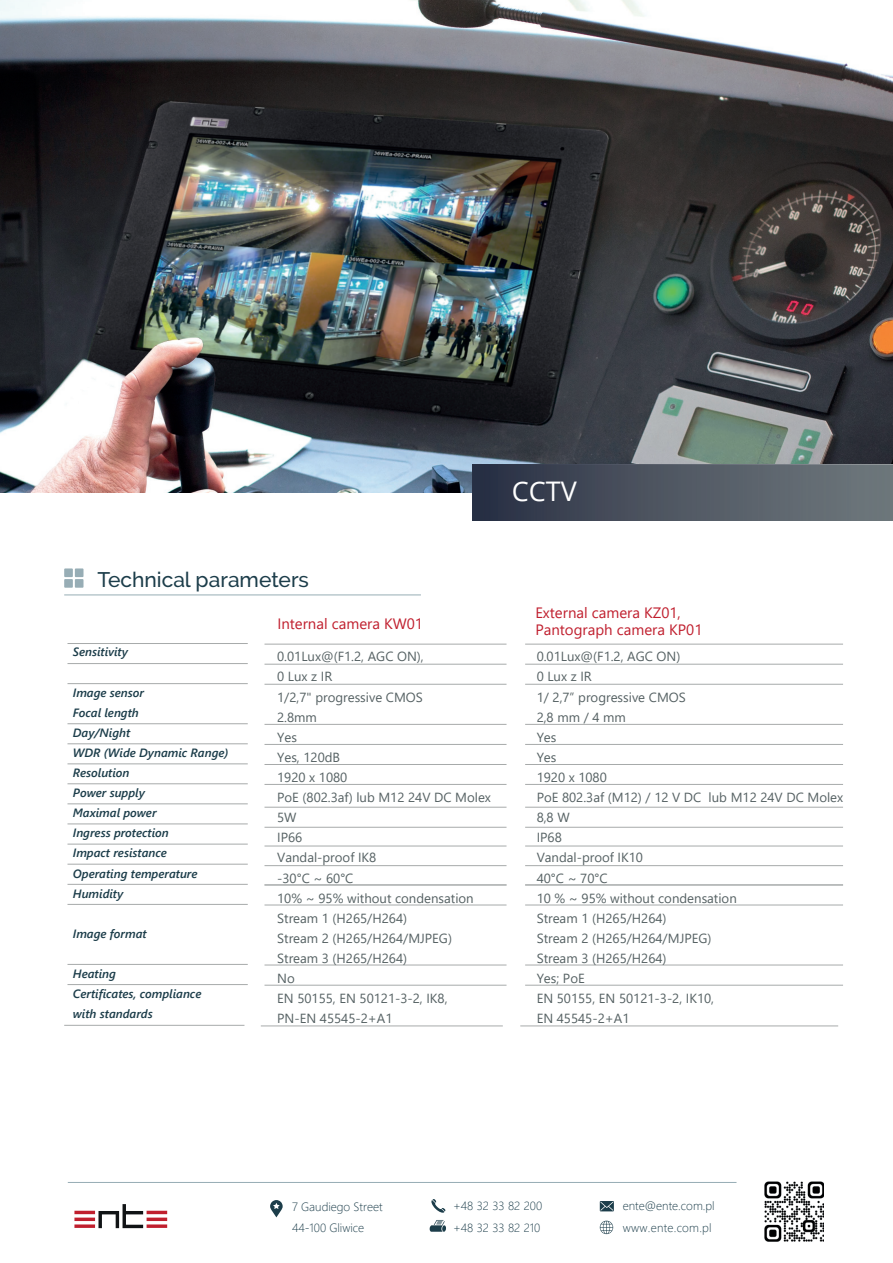
<style>
.page{position:relative;width:893px;height:1263px;background:#fff}
.page>*{position:absolute;margin:0;border:0;box-sizing:border-box;transform-origin:0 0}
.t1{font:27px "Open Sans";color:#fff}
.t2{font:500 21px "Raleway";color:#1c3d4a}
.t3{font:15px/17.4px "Segoe UI";color:#c01f2e}
.t4{font:13.2px/20.1px "Segoe UI";color:#556163}
.t5{font:italic 600 12px/20.1px "Segoe UI";color:#1c3d4a}
.t6{font:300 12px/21.6px "Segoe UI";color:#1c3d4a}
</style>
<div class="page">
<img style="left:0;top:0;width:893px;height:493px">
<hr style="left:64px;top:594px;width:357px;height:1px;background:#97adb5">
<svg style="left:64px;top:568px;width:20px;height:20px"></svg>
<div style="left:473px;top:465px;width:420px;height:55px;background:linear-gradient(to right,#2b3245,#727b7f)"></div>
<svg style="left:430px;top:1220px;width:16px;height:12px"></svg>
<svg style="left:600px;top:1221px;width:13px;height:13px"></svg>
<svg style="left:600px;top:1201px;width:14px;height:10px"></svg>
<svg style="left:431px;top:1199px;width:15px;height:14px"></svg>
<hr style="left:74px;top:1211px;width:21px;height:3px;background:#c01f2e">
<svg style="left:74px;top:1217px;width:21px;height:4px"></svg>
<svg style="left:74px;top:1224px;width:21px;height:4px"></svg>
<hr style="left:147px;top:1211px;width:20px;height:3px;background:#c01f2e">
<svg style="left:147px;top:1217px;width:20px;height:4px"></svg>
<svg style="left:147px;top:1224px;width:20px;height:4px"></svg>
<svg style="left:98px;top:1204px;width:45px;height:24px"></svg>
<hr style="left:68px;top:1182px;width:668px;height:1px;background:#97adb5">
<hr style="left:67px;top:663px;width:181px;height:1px;background:#a7aaaa">
<hr style="left:67px;top:683px;width:181px;height:1px;background:#a7aaaa">
<hr style="left:67px;top:643px;width:181px;height:1px;background:#a7aaaa">
<hr style="left:67px;top:723px;width:181px;height:1px;background:#a7aaaa">
<hr style="left:67px;top:743px;width:181px;height:1px;background:#a7aaaa">
<hr style="left:67px;top:764px;width:181px;height:1px;background:#a7aaaa">
<hr style="left:67px;top:844px;width:181px;height:1px;background:#a7aaaa">
<hr style="left:67px;top:864px;width:181px;height:1px;background:#a7aaaa">
<hr style="left:67px;top:884px;width:181px;height:1px;background:#a7aaaa">
<hr style="left:67px;top:904px;width:181px;height:1px;background:#a7aaaa">
<hr style="left:264px;top:664px;width:242px;height:1px;background:#a7aaaa">
<hr style="left:264px;top:684px;width:242px;height:1px;background:#a7aaaa">
<hr style="left:264px;top:644px;width:242px;height:1px;background:#a7aaaa">
<hr style="left:264px;top:724px;width:242px;height:1px;background:#a7aaaa">
<hr style="left:264px;top:744px;width:242px;height:1px;background:#a7aaaa">
<hr style="left:264px;top:764px;width:242px;height:1px;background:#a7aaaa">
<hr style="left:67px;top:783px;width:181px;height:1px;background:#a7aaaa">
<hr style="left:67px;top:804px;width:181px;height:1px;background:#a7aaaa">
<hr style="left:67px;top:824px;width:181px;height:1px;background:#a7aaaa">
<hr style="left:264px;top:784px;width:242px;height:1px;background:#a7aaaa">
<hr style="left:264px;top:807px;width:242px;height:1px;background:#a7aaaa">
<hr style="left:264px;top:827px;width:242px;height:1px;background:#a7aaaa">
<hr style="left:264px;top:846px;width:242px;height:1px;background:#a7aaaa">
<hr style="left:264px;top:865px;width:242px;height:1px;background:#a7aaaa">
<hr style="left:264px;top:885px;width:242px;height:1px;background:#a7aaaa">
<hr style="left:264px;top:905px;width:242px;height:1px;background:#a7aaaa">
<hr style="left:67px;top:964px;width:181px;height:1px;background:#a7aaaa">
<hr style="left:67px;top:984px;width:181px;height:1px;background:#a7aaaa">
<hr style="left:264px;top:965px;width:242px;height:1px;background:#a7aaaa">
<hr style="left:264px;top:985px;width:242px;height:1px;background:#a7aaaa">
<hr style="left:64px;top:1025px;width:180px;height:1px;background:#a7aaaa">
<hr style="left:261px;top:1026px;width:242px;height:1px;background:#a7aaaa">
<hr style="left:525px;top:664px;width:318px;height:1px;background:#a7aaaa">
<hr style="left:525px;top:684px;width:318px;height:1px;background:#a7aaaa">
<hr style="left:525px;top:644px;width:318px;height:1px;background:#a7aaaa">
<hr style="left:525px;top:724px;width:318px;height:1px;background:#a7aaaa">
<hr style="left:525px;top:744px;width:318px;height:1px;background:#a7aaaa">
<hr style="left:525px;top:764px;width:318px;height:1px;background:#a7aaaa">
<hr style="left:525px;top:784px;width:318px;height:1px;background:#a7aaaa">
<hr style="left:525px;top:807px;width:318px;height:1px;background:#a7aaaa">
<hr style="left:525px;top:827px;width:318px;height:1px;background:#a7aaaa">
<hr style="left:525px;top:846px;width:318px;height:1px;background:#a7aaaa">
<hr style="left:525px;top:865px;width:318px;height:1px;background:#a7aaaa">
<hr style="left:525px;top:885px;width:318px;height:1px;background:#a7aaaa">
<hr style="left:525px;top:905px;width:318px;height:1px;background:#a7aaaa">
<hr style="left:525px;top:965px;width:318px;height:1px;background:#a7aaaa">
<hr style="left:525px;top:985px;width:318px;height:1px;background:#a7aaaa">
<hr style="left:520px;top:1026px;width:318px;height:1px;background:#a7aaaa">
<svg style="left:270px;top:1200px;width:13px;height:17px"></svg>
<img style="left:764px;top:1182px;width:60px;height:59px">
<h1 class="t1" style="left:512px;top:472px;width:67px">CCTV</h1>
<h2 class="t2" style="left:97px;top:567px;width:213px">Technical parameters</h2>
<p class="t5" style="left:73px;top:640px;width:57px">Sensitivity</p>
<p class="t5" style="left:73px;top:680px;width:157px">Image sensor<br>Focal length<br>Day/Night<br>WDR (Wide Dynamic Range)<br>Resolution<br>Power supply<br>Maximal power<br>Ingress protection<br>Impact resistance<br>Operating temperature<br>Humidity</p>
<p class="t5" style="left:73px;top:922px;width:75px">Image format</p>
<p class="t5" style="left:73px;top:962px;width:130px">Heating<br>Certificates, compliance with standards</p>
<p class="t3" style="left:277px;top:614px;width:147px">Internal camera KW01</p>
<p class="t4" style="left:277px;top:645px;width:215px">0.01Lux@(F1.2, AGC ON),<br>0 Lux z IR<br>1/2,7" progressive CMOS<br>2.8mm<br>Yes<br>Yes, 120dB<br>1920 x 1080<br>PoE (802.3af) lub M12 24V DC Molex<br>5W<br>IP66<br>Vandal-proof IK8<br>-30°C ~ 60°C<br>10% ~ 95% without condensation<br>Stream 1 (H265/H264)<br>Stream 2 (H265/H264/MJPEG)<br>Stream 3 (H265/H264)<br>No<br>EN 50155, EN 50121-3-2, IK8,<br>PN-EN 45545-2+A1</p>
<p class="t3" style="left:535px;top:602px;width:169px">External camera KZ01,<br>Pantograph camera KP01</p>
<p class="t4" style="left:537px;top:645px;width:308px">0.01Lux@(F1.2, AGC ON)<br>0 Lux z IR<br>1/ 2,7” progressive CMOS<br>2,8 mm / 4 mm<br>Yes<br>Yes<br>1920 x 1080<br>PoE 802.3af (M12) / 12 V DC lub M12 24V DC Molex<br>8,8 W<br>IP68<br>Vandal-proof IK10<br>40°C ~ 70°C<br>10 % ~ 95% without condensation<br>Stream 1 (H265/H264)<br>Stream 2 (H265/H264/MJPEG)<br>Stream 3 (H265/H264)<br>Yes; PoE<br>EN 50155, EN 50121-3-2, IK10,<br>EN 45545-2+A1</p>
<p class="t6" style="left:292px;top:1194px;width:92px">7 Gaudiego Street<br>44-100 Gliwice</p>
<p class="t6" style="left:453px;top:1194px;width:91px">+48 32 33 82 200 +48 32 33 82 210</p>
<p class="t6" style="left:623px;top:1194px;width:93px">ente@ente.com.pl www.ente.com.pl</p>
</div>
